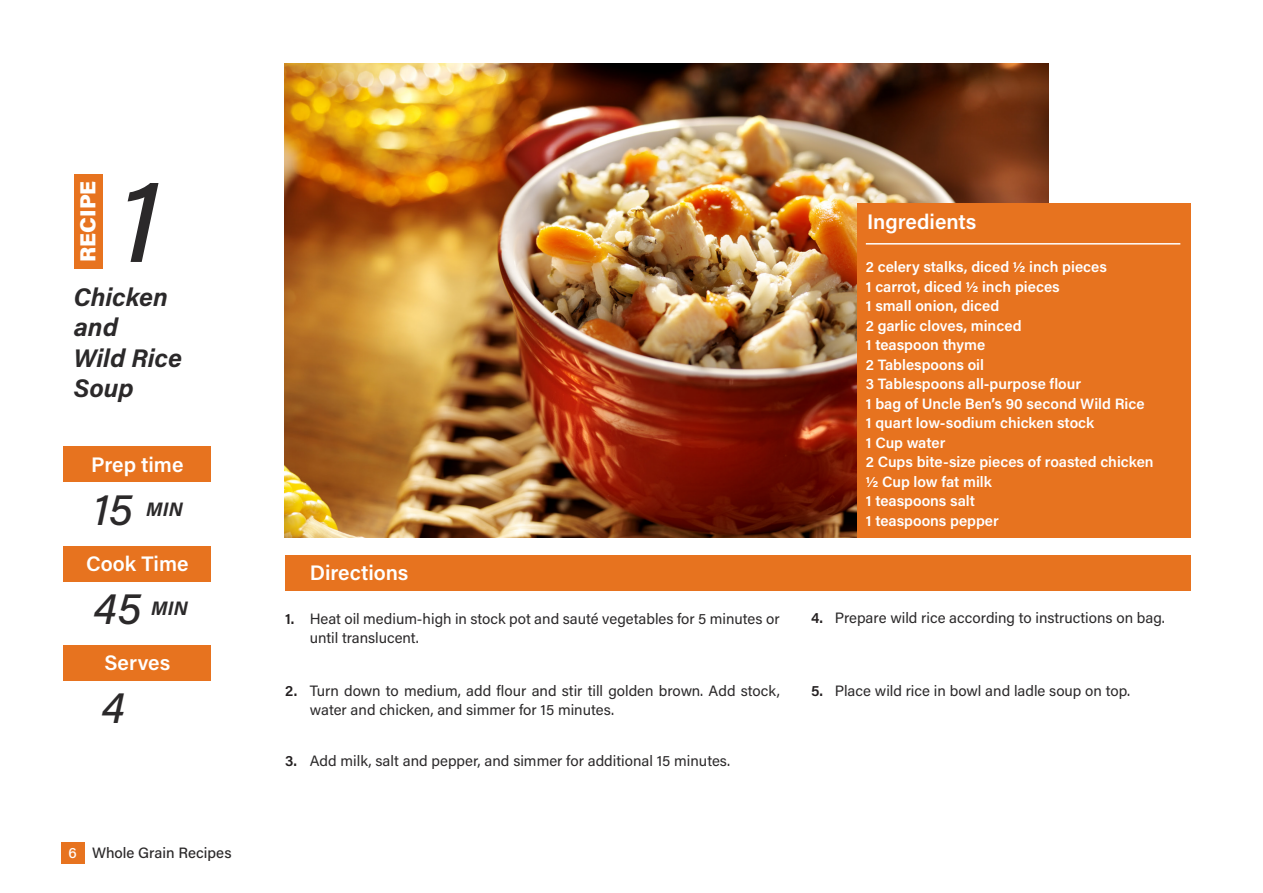
<style>
.page{position:relative;width:1263px;height:893px;background:#fff}
.page>*{position:absolute;margin:0;border:0;box-sizing:border-box;transform-origin:0 0}
.t1{font:italic 500 120px "Acumin Pro";color:#2b292a}
.t2{font:italic 500 45px "Acumin Pro";color:#2b292a}
.t3{font:italic 700 25.5px/30.6px "Acumin Pro";color:#2b292a}
.t4{font:900 21.75px "Acumin Pro";color:#fff}
.Sub_Title{font:600 21px "Acumin Pro";color:#fff}
.t5{font:italic 700 19.5px "Acumin Pro";letter-spacing:.005em;color:#2b292a}
.Body_Text{font:15px/19.5px "Acumin Pro";color:#2b292a}
.t6{font:600 15px "Acumin Pro";color:#fff}
.t7{font:500 15px "Acumin Pro";color:#2b292a}
.t8{font:600 15px "Acumin Pro";color:#231f20}
.s1{color:#fff}
</style>
<div class="page">
<div style="left:64px;top:447px;width:147px;height:35px;background:#e7731f"></div>
<div style="left:64px;top:546px;width:147px;height:35px;background:#e7731f"></div>
<div style="left:64px;top:645px;width:147px;height:36px;background:#e7731f"></div>
<div style="left:285px;top:555px;width:906px;height:36px;background:#e7731f"></div>
<img style="left:285px;top:64px;width:763px;height:474px">
<div style="left:61px;top:842px;width:24px;height:21px;background:#e7731f"></div>
<div style="left:857px;top:204px;width:334px;height:334px;background:#e7731f"></div>
<hr style="left:866px;top:243px;width:314px;height:2px;background:#fff">
<div style="left:74px;top:174px;width:28px;height:95px;background:#e7731f"></div>
<p class="t4" style="left:72px;top:262px;width:83px;rotate:-90deg">RECIPE</p>
<p class="t1" style="left:120px;top:136px;width:42px">1</p>
<p class="t3" style="left:74px;top:280px;width:110px">Chicken and<br>Wild Rice<br>Soup</p>
<p class="Sub_Title" style="left:91px;top:449px;width:94px">Prep time</p>
<p class="t2" style="left:94px;top:477px;width:40px">15</p>
<p class="t5" style="left:146px;top:495px;width:38px">MIN</p>
<p class="Sub_Title" style="left:86px;top:549px;width:104px">Cook Time</p>
<p class="t2" style="left:93px;top:577px;width:49px">45</p>
<p class="t5" style="left:151px;top:594px;width:38px">MIN</p>
<p class="Sub_Title" style="left:104px;top:648px;width:67px">Serves</p>
<p class="t2" style="left:101px;top:676px;width:25px">4</p>
<p class="t7" style="left:69px;top:842px;width:165px"><span class="s1">6</span> Whole Grain Recipes</p>
<p class="Sub_Title" style="left:867px;top:207px;width:111px">Ingredients</p>
<p class="t6" style="left:866px;top:257px;width:243px">2 celery stalks, diced ½ inch pieces</p>
<p class="t6" style="left:866px;top:276px;width:195px">1 carrot, diced ½ inch pieces</p>
<p class="t6" style="left:866px;top:296px;width:135px">1 small onion, diced</p>
<p class="t6" style="left:866px;top:315px;width:157px">2 garlic cloves, minced</p>
<p class="t6" style="left:866px;top:335px;width:121px">1 teaspoon thyme</p>
<p class="t6" style="left:866px;top:354px;width:120px">2 Tablespoons oil</p>
<p class="t6" style="left:866px;top:374px;width:217px">3 Tablespoons all-purpose flour</p>
<p class="t6" style="left:866px;top:393px;width:280px">1 bag of Uncle Ben’s 90 second Wild Rice</p>
<p class="t6" style="left:866px;top:413px;width:230px">1 quart low-sodium chicken stock</p>
<p class="t6" style="left:866px;top:432px;width:81px">1 Cup water</p>
<p class="t6" style="left:866px;top:452px;width:289px">2 Cups bite-size pieces of roasted chicken</p>
<p class="t6" style="left:866px;top:471px;width:128px">½ Cup low fat milk</p>
<p class="t6" style="left:866px;top:491px;width:111px">1 teaspoons salt</p>
<p class="t6" style="left:866px;top:510px;width:134px">1 teaspoons pepper</p>
<p class="Sub_Title" style="left:310px;top:558px;width:100px">Directions</p>
<p class="t8" style="left:285px;top:608px;width:11px">1.</p>
<p class="Body_Text" style="left:310px;top:608px;width:471px">Heat oil medium-high in stock pot and sauté vegetables for 5 minutes or until translucent.</p>
<p class="t8" style="left:811px;top:608px;width:13px">4.</p>
<p class="Body_Text" style="left:835px;top:608px;width:331px">Prepare wild rice according to instructions on bag.</p>
<p class="t8" style="left:285px;top:680px;width:14px">2.</p>
<p class="Body_Text" style="left:310px;top:680px;width:471px">Turn down to medium, add flour and stir till golden brown. Add stock, water and chicken, and simmer for 15 minutes.</p>
<p class="t8" style="left:811px;top:680px;width:13px">5.</p>
<p class="Body_Text" style="left:835px;top:680px;width:297px">Place wild rice in bowl and ladle soup on top.</p>
<p class="t8" style="left:285px;top:750px;width:13px">3.</p>
<p class="Body_Text" style="left:310px;top:750px;width:422px">Add milk, salt and pepper, and simmer for additional 15 minutes.</p>
</div>
